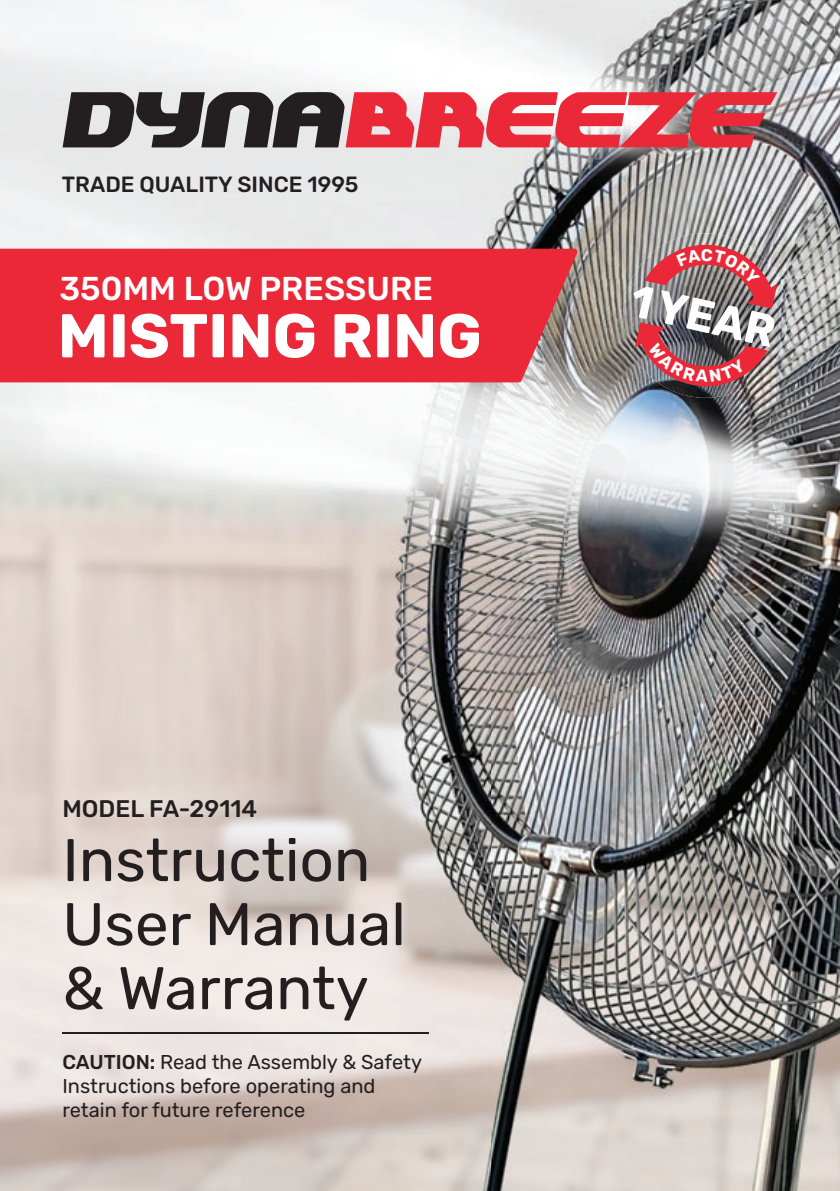
<style>
.page{position:relative;width:840px;height:1191px;background:#fff}
.page>*{position:absolute;margin:0;border:0;box-sizing:border-box;transform-origin:0 0}
.t1{font:700 61.6px "Rubik";color:#fff}
.t2{font:60px/64px "Rubik";color:#231f20}
.t3{font:700 45.4px "Rubik";color:#fff}
.t4{font:500 33px "Rubik";color:#fff}
.t5{font:500 24px "Rubik";color:#231f20}
.t6{font:500 22px "Rubik";color:#231f20}
.t7{font:20px/24px "Rubik";color:#231f20}
.s1{font-weight:500}
</style>
<div class="page">
<img style="left:0;top:0;width:489px;height:1191px">
<img style="left:489px;top:0;width:350px;height:279px">
<img style="left:489px;top:279px;width:210px;height:912px">
<img style="left:770px;top:279px;width:69px;height:912px">
<img style="left:699px;top:366px;width:71px;height:825px">
<img style="left:622px;top:233px;width:165px;height:165px;border-radius:82px">
<svg style="left:63px;top:92px;width:714px;height:55px;background:#ad5960"></svg>
<div style="left:0;top:249px;width:577px;height:133px;background:#eb2837"></div>
<hr style="left:62px;top:1033px;width:367px;height:1px;background:#231f20">
<svg style="left:644px;top:240px;width:133px;height:68px;background:#aa696d"></svg>
<svg style="left:634px;top:322px;width:133px;height:69px;background:#8d4e56"></svg>
<p class="t6" style="left:62px;top:171px;width:298px">TRADE QUALITY SINCE 1995</p>
<h3 class="t4" style="left:59px;top:269px;width:375px">350MM LOW PRESSURE</h3>
<h1 class="t1" style="left:58px;top:300px;width:425px">MISTING RING</h1>
<h3 class="t3" style="left:637px;top:274px;width:148px;rotate:13deg">1 YEAR</h3>
<p class="t5" style="left:62px;top:795px;width:196px">MODEL FA-29114</p>
<h2 class="t2" style="left:62px;top:830px;width:345px">Instruction<br>User Manual &amp; Warranty</h2>
<p class="t7" style="left:62px;top:1050px;width:361px"><span class="s1">CAUTION:</span> Read the Assembly &amp; Safety<br>Instructions before operating and retain for future reference</p>
</div>
